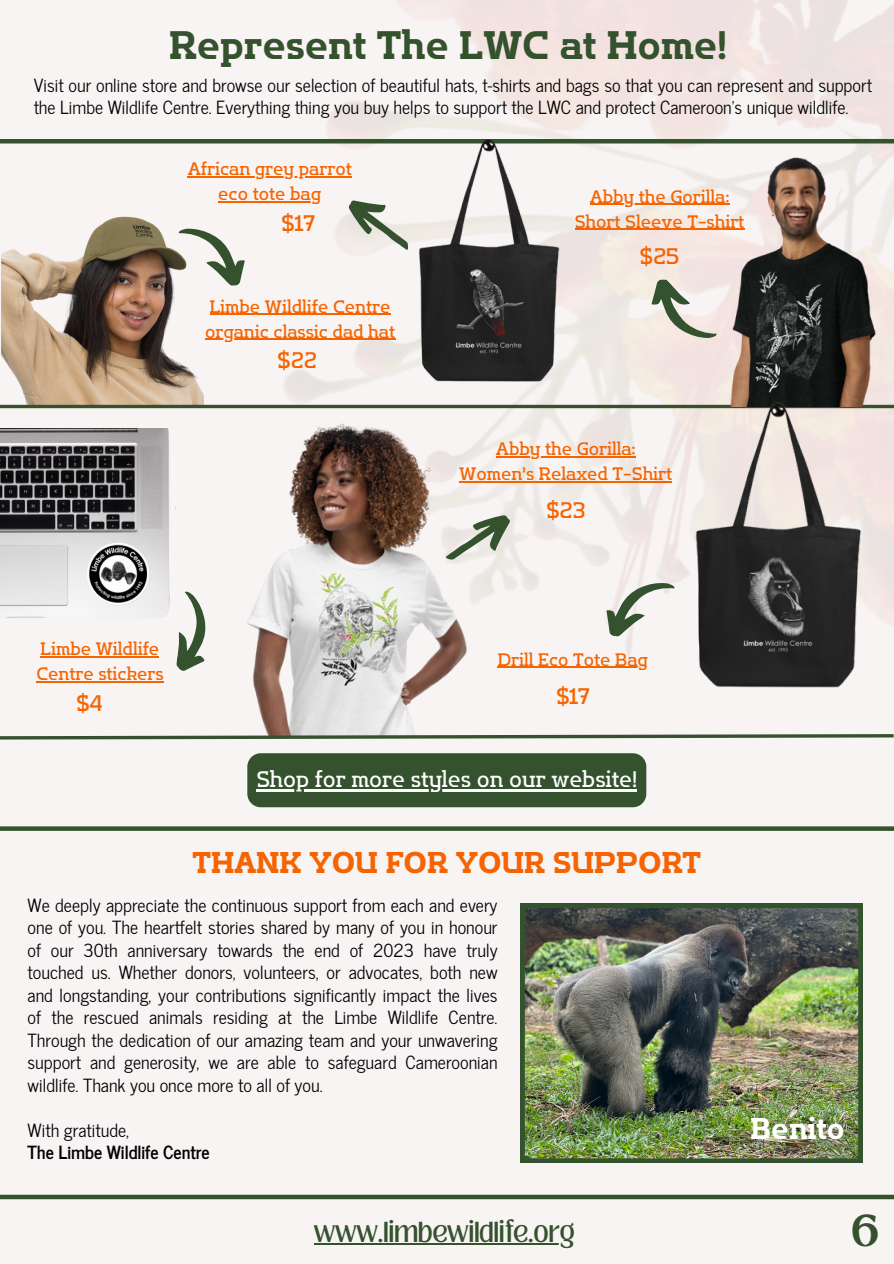
<style>
.page{position:relative;width:894px;height:1264px;background:#fff}
.page>*{position:absolute;margin:0;border:0;box-sizing:border-box;transform-origin:0 0}
.t1{font:39.75px "Flatory Slab 700";color:#34522d}
.t2{font:700 34.2px "Loubag";color:#34522d}
.t3{font:30px "Flatory Slab 700";color:#f66401}
.t4{font:30px "Flatory Slab 700";color:#fff}
.t5{font:22.5px "Flatory Slab 400";color:#fff}
.t6{font:22.5px "Flatory Slab 400";color:#f66401}
.t7{font:22.2px "Loubag";color:#34522d}
.t8{font:18px/22.5px "News Cycle";color:#000}
.t9{font:18px/24.8px "Flatory Slab 400";color:#f66401;text-align:center}
.t10{font:700 18px "News Cycle";color:#000}
</style>
<div class="page">
<div style="left:0;top:0;width:893px;height:1263px;background:#f8f4f4"></div>
<img style="left:0;top:0;width:893px;height:667px">
<hr style="left:0;top:139px;width:893px;height:4px;background:#34522d">
<img style="left:0;top:204px;width:204px;height:201px">
<hr style="left:0;top:405px;width:893px;height:3px;background:#34522d">
<img style="left:404px;top:129px;width:165px;height:264px">
<img style="left:193px;top:419px;width:313px;height:313px">
<svg style="left:0;top:732px;width:893px;height:8px"></svg>
<img style="left:689px;top:157px;width:204px;height:248px">
<img style="left:677px;top:399px;width:201px;height:289px">
<img style="left:0;top:428px;width:175px;height:192px">
<svg style="left:176px;top:214px;width:77px;height:75px"></svg>
<svg style="left:342px;top:186px;width:78px;height:75px"></svg>
<hr style="left:210px;top:314px;width:180px;height:1px;background:#f66401">
<hr style="left:205px;top:338px;width:190px;height:2px;background:#f66401">
<hr style="left:497px;top:667px;width:151px;height:1px;background:#f66401">
<div style="left:247px;top:753px;width:399px;height:54px;background:#34522d;border-radius:14px"></div>
<hr style="left:256px;top:789px;width:381px;height:2px;background:#fff">
<hr style="left:589px;top:204px;width:140px;height:1px;background:#f66401">
<hr style="left:574px;top:229px;width:170px;height:1px;background:#f66401">
<hr style="left:495px;top:456px;width:140px;height:2px;background:#f66401">
<hr style="left:459px;top:481px;width:213px;height:1px;background:#f66401">
<hr style="left:188px;top:176px;width:163px;height:1px;background:#f66401">
<hr style="left:218px;top:201px;width:103px;height:1px;background:#f66401">
<hr style="left:41px;top:656px;width:118px;height:1px;background:#f66401">
<hr style="left:36px;top:681px;width:127px;height:1px;background:#f66401">
<svg style="left:597px;top:568px;width:80px;height:71px"></svg>
<svg style="left:438px;top:507px;width:81px;height:67px"></svg>
<svg style="left:176px;top:591px;width:33px;height:81px"></svg>
<svg style="left:643px;top:276px;width:76px;height:76px"></svg>
<div style="left:0;top:1194px;width:893px;height:5px;background:#34522d"></div>
<hr style="left:314px;top:1243px;width:260px;height:1px;background:#34522d">
<svg style="left:0;top:826px;width:893px;height:4px;background:#46613f"></svg>
<img style="left:520px;top:903px;width:342px;height:259px">
<p class="t1" style="left:169px;top:22px;width:559px">Represent The LWC at Home!</p>
<p class="t8" style="left:34px;top:73px;width:839px">Visit our online store and browse our selection of beautiful hats, t-shirts and bags so that you can represent and support the Limbe Wildlife Centre. Everything thing you buy helps to support the LWC and protect Cameroon’s unique wildlife.</p>
<h4 class="t9" style="left:188px;top:156px;width:165px">African grey parrot</h4>
<p class="t9" style="left:218px;top:181px;width:104px">eco tote bag</p>
<p class="t6" style="left:281px;top:210px;width:35px">$17</p>
<p class="t9" style="left:210px;top:294px;width:182px">Limbe Wildlife Centre</p>
<h4 class="t9" style="left:205px;top:319px;width:191px">organic classic dad hat</h4>
<p class="t6" style="left:277px;top:347px;width:41px">$22</p>
<h4 class="t9" style="left:574px;top:184px;width:171px">Abby the Gorilla:<br>Short Sleeve T-shirt</h4>
<p class="t6" style="left:639px;top:243px;width:41px">$25</p>
<p class="t9" style="left:459px;top:437px;width:214px">Abby the Gorilla:<br>Women’s Relaxed T-Shirt</p>
<p class="t6" style="left:546px;top:497px;width:41px">$23</p>
<p class="t9" style="left:36px;top:636px;width:129px;text-align:left">Limbe Wildlife<br>Centre stickers</p>
<p class="t6" style="left:76px;top:690px;width:28px">$4</p>
<h4 class="t9" style="left:497px;top:647px;width:152px">Drill Eco Tote Bag</h4>
<p class="t6" style="left:556px;top:683px;width:35px">$17</p>
<p class="t5" style="left:256px;top:766px;width:382px">Shop for more styles on our website!</p>
<p class="t3" style="left:192px;top:845px;width:510px">THANK YOU FOR YOUR SUPPORT</p>
<h4 class="t8" style="left:28px;top:892px;width:471px;text-align:justify">We deeply appreciate the continuous support from each and every one of you. The heartfelt stories shared by many of you in honour of our 30th anniversary towards the end of 2023 have truly touched us. Whether donors, volunteers, or advocates, both new and longstanding, your contributions significantly impact the lives of the rescued animals residing at the Limbe Wildlife Centre.<br>Through the dedication of our amazing team and your unwavering support and generosity, we are able to safeguard Cameroonian wildlife. Thank you once more to all of you.</h4>
<h4 class="t8" style="left:28px;top:1117px;width:103px">With gratitude,</h4>
<h4 class="t10" style="left:28px;top:1136px;width:183px">The Limbe Wildlife Centre</h4>
<p class="t7" style="left:314px;top:1214px;width:262px">www.limbewildlife.org</p>
<p class="t4" style="left:750px;top:1110px;width:95px">Benito</p>
<p class="t2" style="left:851px;top:1203px;width:30px">6</p>
</div>
